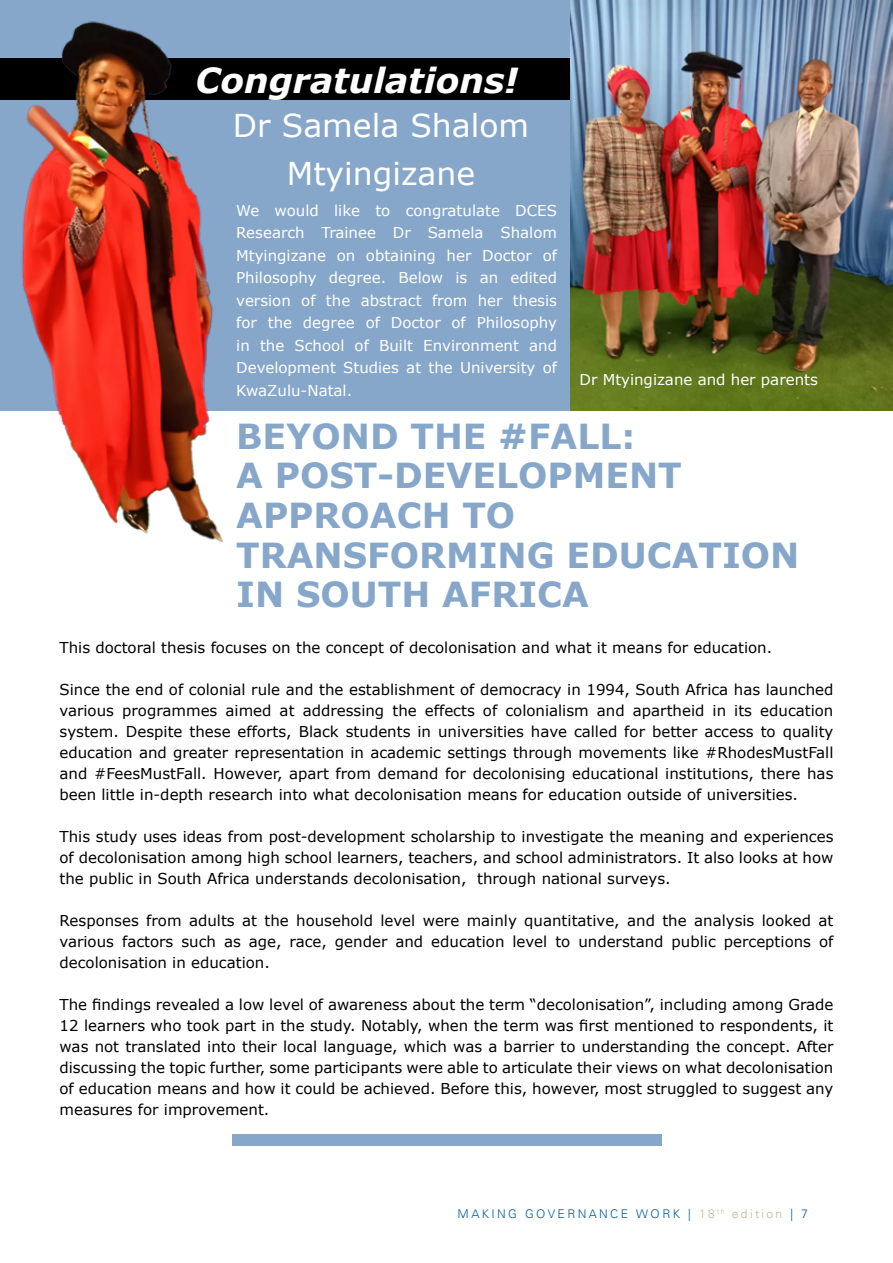
<style>
.page{position:relative;width:893px;height:1263px;background:#fff}
.page>*{position:absolute;margin:0;border:0;box-sizing:border-box;transform-origin:0 0}
.t1{font:700 34.5px/39.6px "Verdana";color:#86a7ca}
.t2{font:italic 700 34.5px "Verdana";color:#fff}
.t3{font:31.5px/48.3px "Verdana";color:#fff;text-align:center}
.t4{font:15px/21px "Verdana";color:#000;text-align:justify}
.t5{font:15px/22.5px "Verdana";color:#fff;text-align:justify}
.t6{font:300 12px "Univers";letter-spacing:.2em;color:#005da4}
.s1{color:#c2b59b}
</style>
<div class="page">
<div style="left:0;top:0;width:579px;height:410px;background:#86a7ca"></div>
<div style="left:0;top:58px;width:579px;height:42px;background:#000"></div>
<img style="left:0;top:21px;width:236px;height:521px">
<img style="left:570px;top:0;width:323px;height:410px">
<div style="left:232px;top:1134px;width:429px;height:11px;background:#86a7ca"></div>
<h1 class="t2" style="left:196px;top:58px;width:324px">Congratulations!</h1>
<h2 class="t3" style="left:233px;top:102px;width:298px">Dr Samela Shalom<br>Mtyingizane</h2>
<p class="t5" style="left:236px;top:199px;width:322px">We would like to congratulate DCES Research Trainee Dr Samela Shalom Mtyingizane on obtaining her Doctor of Philosophy degree. Below is an edited version of the abstract from her thesis for the degree of Doctor of Philosophy in the School of Built Environment and Development Studies at the University of KwaZulu-Natal.</p>
<p class="t5" style="left:579px;top:368px;width:240px">Dr Mtyingizane and her parents</p>
<h1 class="t1" style="left:236px;top:416px;width:565px">BEYOND THE #FALL:<br>A POST-DEVELOPMENT<br>APPROACH TO<br>TRANSFORMING EDUCATION<br>IN SOUTH AFRICA</h1>
<p class="t4" style="left:60px;top:637px;width:714px">This doctoral thesis focuses on the concept of decolonisation and what it means for education.</p>
<p class="t4" style="left:60px;top:679px;width:775px">Since the end of colonial rule and the establishment of democracy in 1994, South Africa has launched various programmes aimed at addressing the effects of colonialism and apartheid in its education system. Despite these efforts, Black students in universities have called for better access to quality education and greater representation in academic settings through movements like #RhodesMustFall and #FeesMustFall. However, apart from demand for decolonising educational institutions, there has been little in-depth research into what decolonisation means for education outside of universities.</p>
<p class="t4" style="left:60px;top:826px;width:775px">This study uses ideas from post-development scholarship to investigate the meaning and experiences of decolonisation among high school learners, teachers, and school administrators. It also looks at how the public in South Africa understands decolonisation, through national surveys.</p>
<p class="t4" style="left:60px;top:910px;width:775px">Responses from adults at the household level were mainly quantitative, and the analysis looked at various factors such as age, race, gender and education level to understand public perceptions of decolonisation in education.</p>
<p class="t4" style="left:60px;top:994px;width:775px">The findings revealed a low level of awareness about the term “decolonisation”, including among Grade 12 learners who took part in the study. Notably, when the term was first mentioned to respondents, it was not translated into their local language, which was a barrier to understanding the concept. After discussing the topic further, some participants were able to articulate their views on what decolonisation of education means and how it could be achieved. Before this, however, most struggled to suggest any measures for improvement.</p>
<p class="t6" style="left:458px;top:1207px;width:352px">MAKING GOVERNANCE WORK | <span class="s1">18</span> <sup>th</sup> <span class="s1">edition</span> | 7</p>
</div>
